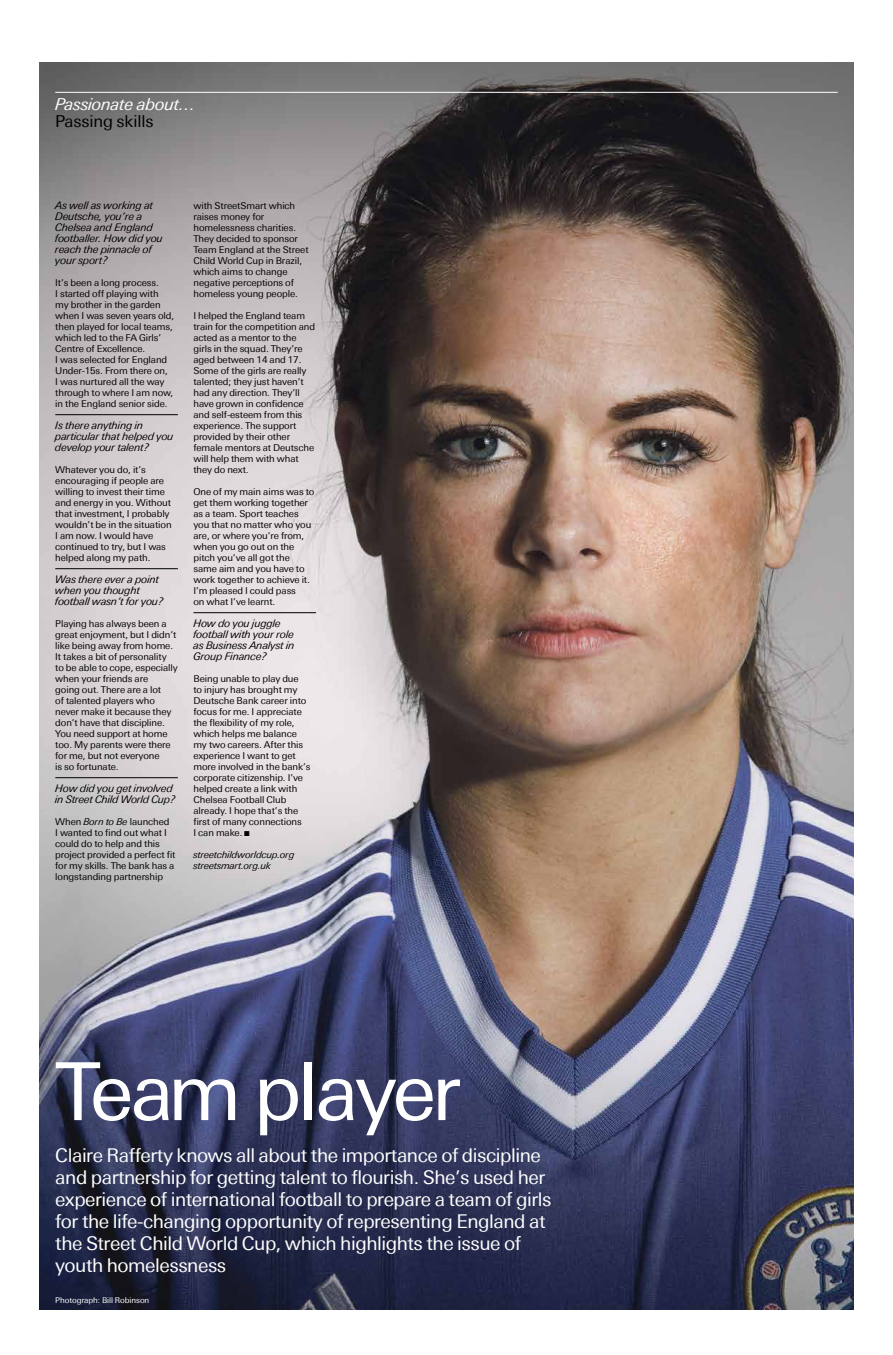
<style>
.page{position:relative;width:893px;height:1355px;background:#fff}
.page>*{position:absolute;margin:0;border:0;box-sizing:border-box;transform-origin:0 0}
.t1{font:80px "Univers Deutsche Bank";letter-spacing:-.055em;color:#fff}
.t2{font:19px/22px "Univers Deutsche Bank";letter-spacing:-.025em;color:#fff}
.t3{font:italic 16.5px "Univers Deutsche Bank";letter-spacing:-.01em;color:#fff}
.t4{font:16.5px "Univers Deutsche Bank";letter-spacing:-.01em;color:#000}
.t5{font:italic 10.5px/11px "Univers Deutsche Bank";letter-spacing:-.01em;color:#000}
.t6{font:9.5px/11px "Univers Deutsche Bank";letter-spacing:-.01em;color:#000}
.t7{font:italic 9.5px/11px "Univers Deutsche Bank";letter-spacing:-.01em;color:#000}
.t8{font:8px "Univers Deutsche Bank";letter-spacing:-.01em;color:#fff}
.s1{font-style:italic}
.s2{font-family:"DB Forum Pi 2";font-size:6.5px}
</style>
<div class="page">
<img style="left:40px;top:62px;width:813px;height:1247px">
<hr style="left:55px;top:92px;width:783px;height:1px;background:#fff">
<hr style="left:55px;top:414px;width:123px;height:1px;background:#000">
<hr style="left:55px;top:568px;width:123px;height:1px;background:#000">
<hr style="left:55px;top:777px;width:123px;height:1px;background:#000">
<hr style="left:193px;top:612px;width:123px;height:1px;background:#000">
<h3 class="t3" style="left:55px;top:94px;width:142px">Passionate about…</h3>
<h3 class="t4" style="left:55px;top:111px;width:100px">Passing skills</h3>
<p class="t5" style="left:55px;top:200px;width:109px">As well as working at<br>Deutsche, you’re a<br>Chelsea and England footballer. How did you reach the pinnacle of your sport?</p>
<p class="t6" style="left:55px;top:277px;width:120px">It’s been a long process.<br>I started off playing with my brother in the garden when I was seven years old, then played for local teams, which led to the FA Girls’<br>Centre of Excellence.<br>I was selected for England<br>Under-15s. From there on,<br>I was nurtured all the way through to where I am now, in the England senior side.</p>
<p class="t5" style="left:55px;top:420px;width:120px">Is there anything in particular that helped you develop your talent?</p>
<p class="t6" style="left:55px;top:464px;width:118px">Whatever you do, it’s encouraging if people are willing to invest their time and energy in you. Without that investment, I probably wouldn’t be in the situation<br>I am now. I would have continued to try, but I was helped along my path.</p>
<p class="t5" style="left:55px;top:574px;width:110px">Was there ever a point when you thought football wasn’t for you?</p>
<p class="t6" style="left:55px;top:618px;width:124px">Playing has always been a great enjoyment, but I didn’t like being away from home.<br>It takes a bit of personality to be able to cope, especially when your friends are<br>going out. There are a lot<br>of talented players who never make it because they don’t have that discipline.<br>You need support at home too. My parents were there for me, but not everyone<br>is so fortunate.</p>
<p class="t5" style="left:55px;top:783px;width:122px">How did you get involved in Street Child World Cup?</p>
<p class="t6" style="left:55px;top:816px;width:122px">When <span class="s1">Born to Be</span> launched<br>I wanted to find out what I could do to help and this project provided a perfect fit for my skills. The bank has a longstanding partnership</p>
<p class="t6" style="left:193px;top:200px;width:117px">with StreetSmart which raises money for homelessness charities.<br>They decided to sponsor<br>Team England at the Street<br>Child World Cup in Brazil, which aims to change negative perceptions of homeless young people.</p>
<p class="t6" style="left:193px;top:310px;width:123px">I helped the England team train for the competition and acted as a mentor to the girls in the squad. They’re aged between 14 and 17.<br>Some of the girls are really talented; they just haven’t had any direction. They’ll have grown in confidence and self-esteem from this experience. The support provided by their other female mentors at Deutsche will help them with what they do next.</p>
<p class="t6" style="left:193px;top:486px;width:123px">One of my main aims was to get them working together as a team. Sport teaches you that no matter who you are, or where you’re from, when you go out on the pitch you’ve all got the same aim and you have to work together to achieve it.<br>I’m pleased I could pass<br>on what I’ve learnt.</p>
<p class="t5" style="left:193px;top:618px;width:103px">How do you juggle football with your role as Business Analyst in<br>Group Finance?</p>
<p class="t6" style="left:193px;top:673px;width:119px">Being unable to play due<br>to injury has brought my<br>Deutsche Bank career into focus for me. I appreciate the flexibility of my role, which helps me balance my two careers. After this experience I want to get more involved in the bank’s corporate citizenship. I’ve helped create a link with<br>Chelsea Football Club already. I hope that’s the first of many connections<br>I can make. <span class="s2">.</span></p>
<p class="t7" style="left:193px;top:849px;width:103px">streetchildworldcup.org streetsmart.org.uk</p>
<h1 class="t1" style="left:55px;top:1046px;width:407px">Team player</h1>
<p class="t2" style="left:55px;top:1144px;width:498px">Claire Rafferty knows all about the importance of discipline and partnership for getting talent to flourish. She’s used her experience of international football to prepare a team of girls for the life-changing opportunity of representing England at the Street Child World Cup, which highlights the issue of youth homelessness</p>
<p class="t8" style="left:55px;top:1295px;width:96px">Photograph: Bill Robinson</p>
</div>
